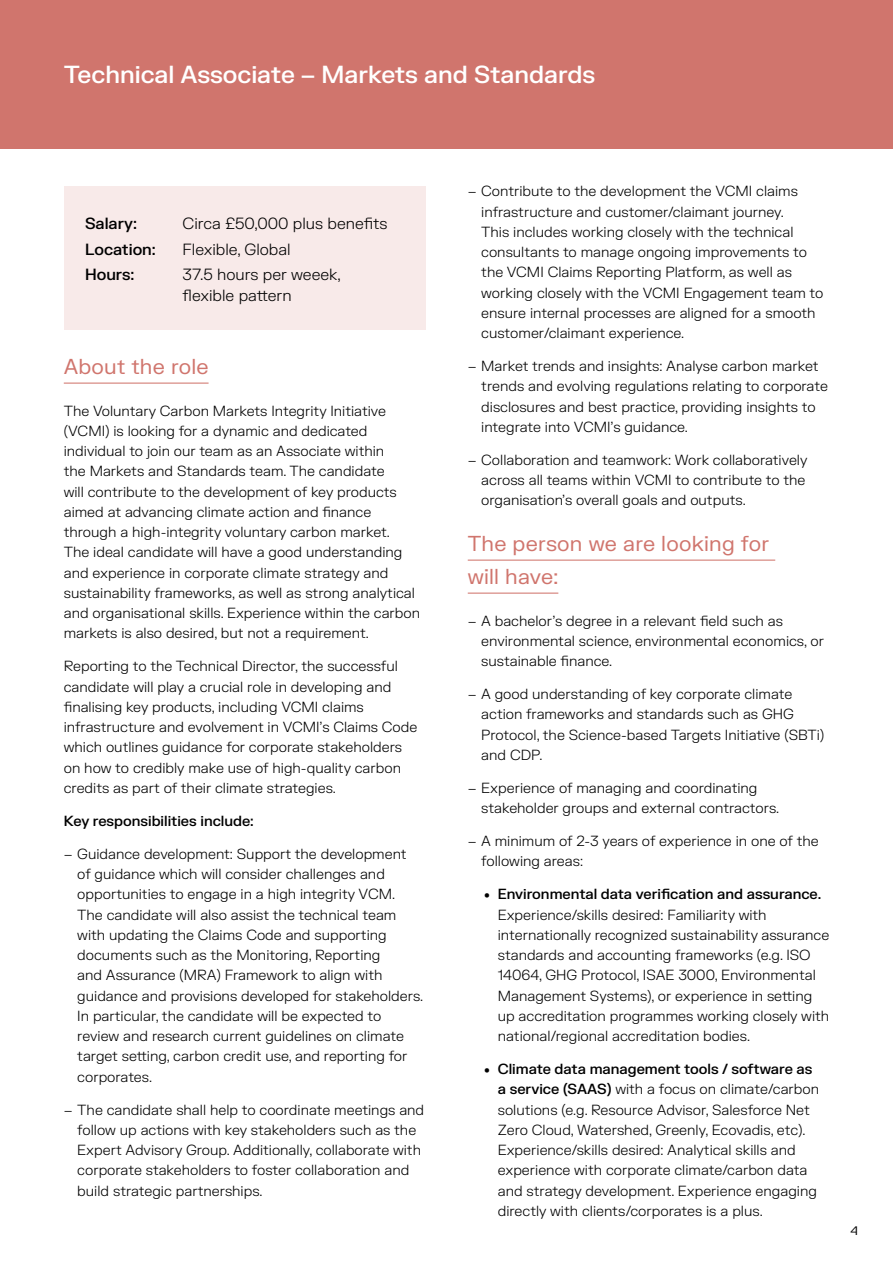
<style>
.page{position:relative;width:893px;height:1263px;background:#fff}
.page>*{position:absolute;margin:0;border:0;box-sizing:border-box;transform-origin:0 0}
.t1{font:500 24px "FK Grotesk";color:#fff}
.t2{font:21px/33px "FK Grotesk";letter-spacing:.01em;color:#d0756d}
.t3{font:300 15.75px/21px "FK Grotesk";color:#000}
.t4{font:500 15.75px "FK Grotesk";color:#000}
.t5{font:300 14.25px/20.2px "FK Grotesk";color:#000}
.t6{font:500 14.25px "FK Grotesk";color:#000}
.t7{font:12px "FK Grotesk";color:#000}
.s1{font-weight:500}
</style>
<div class="page">
<hr style="left:64px;top:383px;width:145px;height:1px;background:#d0756d">
<hr style="left:468px;top:560px;width:307px;height:1px;background:#d0756d">
<hr style="left:468px;top:593px;width:90px;height:1px;background:#d0756d">
<div style="left:64px;top:186px;width:361px;height:143px;background:#f8eae9"></div>
<div style="left:0;top:0;width:893px;height:149px;background:#d0756d"></div>
<h1 class="t1" style="left:64px;top:57px;width:533px">Technical Associate – Markets and Standards</h1>
<p class="t4" style="left:85px;top:212px;width:54px">Salary:</p>
<p class="t3" style="left:183px;top:213px;width:206px">Circa £50,000 plus benefits</p>
<p class="t4" style="left:85px;top:237px;width:72px">Location:</p>
<p class="t3" style="left:183px;top:238px;width:110px">Flexible, Global</p>
<p class="t4" style="left:85px;top:263px;width:51px">Hours:</p>
<p class="t3" style="left:183px;top:263px;width:160px">37.5 hours per weeek, flexible pattern</p>
<h2 class="t2" style="left:64px;top:349px;width:146px">About the role</h2>
<p class="t5" style="left:64px;top:400px;width:358px">The Voluntary Carbon Markets Integrity Initiative (VCMI) is looking for a dynamic and dedicated individual to join our team as an Associate within<br>the Markets and Standards team. The candidate<br>will contribute to the development of key products aimed at advancing climate action and finance through a high-integrity voluntary carbon market.<br>The ideal candidate will have a good understanding and experience in corporate climate strategy and sustainability frameworks, as well as strong analytical and organisational skills. Experience within the carbon markets is also desired, but not a requirement.</p>
<p class="t5" style="left:64px;top:655px;width:355px">Reporting to the Technical Director, the successful candidate will play a crucial role in developing and finalising key products, including VCMI claims infrastructure and evolvement in VCMI’s Claims Code which outlines guidance for corporate stakeholders on how to credibly make use of high-quality carbon credits as part of their climate strategies.</p>
<p class="t6" style="left:64px;top:810px;width:192px">Key responsibilities include:</p>
<p class="t5" style="left:77px;top:843px;width:347px;text-indent:-14px">– Guidance development: Support the development of guidance which will consider challenges and opportunities to engage in a high integrity VCM.<br>The candidate will also assist the technical team with updating the Claims Code and supporting documents such as the Monitoring, Reporting<br>and Assurance (MRA) Framework to align with guidance and provisions developed for stakeholders.<br>In particular, the candidate will be expected to review and research current guidelines on climate target setting, carbon credit use, and reporting for corporates.</p>
<p class="t5" style="left:77px;top:1099px;width:348px;text-indent:-14px">– The candidate shall help to coordinate meetings and follow up actions with key stakeholders such as the Expert Advisory Group. Additionally, collaborate with corporate stakeholders to foster collaboration and build strategic partnerships.</p>
<p class="t5" style="left:481px;top:180px;width:344px;text-indent:-14px">– Contribute to the development the VCMI claims infrastructure and customer/claimant journey.<br>This includes working closely with the technical consultants to manage ongoing improvements to the VCMI Claims Reporting Platform, as well as working closely with the VCMI Engagement team to ensure internal processes are aligned for a smooth customer/claimant experience.</p>
<p class="t5" style="left:481px;top:355px;width:348px;text-indent:-14px">– Market trends and insights: Analyse carbon market trends and evolving regulations relating to corporate disclosures and best practice, providing insights to integrate into VCMI’s guidance.</p>
<p class="t5" style="left:481px;top:449px;width:328px;text-indent:-14px">– Collaboration and teamwork: Work collaboratively across all teams within VCMI to contribute to the organisation’s overall goals and outputs.</p>
<h2 class="t2" style="left:468px;top:526px;width:303px">The person we are looking for will have:</h2>
<p class="t5" style="left:481px;top:610px;width:344px;text-indent:-14px">– A bachelor’s degree in a relevant field such as environmental science, environmental economics, or sustainable finance.</p>
<p class="t5" style="left:481px;top:683px;width:345px;text-indent:-14px">– A good understanding of key corporate climate action frameworks and standards such as GHG Protocol, the Science-based Targets Initiative (SBTi) and CDP.</p>
<p class="t5" style="left:481px;top:777px;width:300px;text-indent:-14px">– Experience of managing and coordinating stakeholder groups and external contractors.</p>
<p class="t5" style="left:481px;top:830px;width:339px;text-indent:-14px">– A minimum of 2-3 years of experience in one of the following areas:</p>
<p class="t5" style="left:498px;top:883px;width:333px;text-indent:-13px">• <span class="s1">Environmental data verification and assurance.<br></span>Experience/skills desired: Familiarity with internationally recognized sustainability assurance standards and accounting frameworks (e.g. ISO 14064, GHG Protocol, ISAE 3000, Environmental Management Systems), or experience in setting up accreditation programmes working closely with national/regional accreditation bodies.</p>
<p class="t5" style="left:498px;top:1058px;width:323px;text-indent:-13px">• <span class="s1">Climate data management tools / software as a service (SAAS)</span> with a focus on climate/carbon solutions (e.g. Resource Advisor, Salesforce Net Zero Cloud, Watershed, Greenly, Ecovadis, etc).<br>Experience/skills desired: Analytical skills and experience with corporate climate/carbon data and strategy development. Experience engaging directly with clients/corporates is a plus.</p>
<p class="t7" style="left:850px;top:1222px;width:9px">4</p>
</div>
